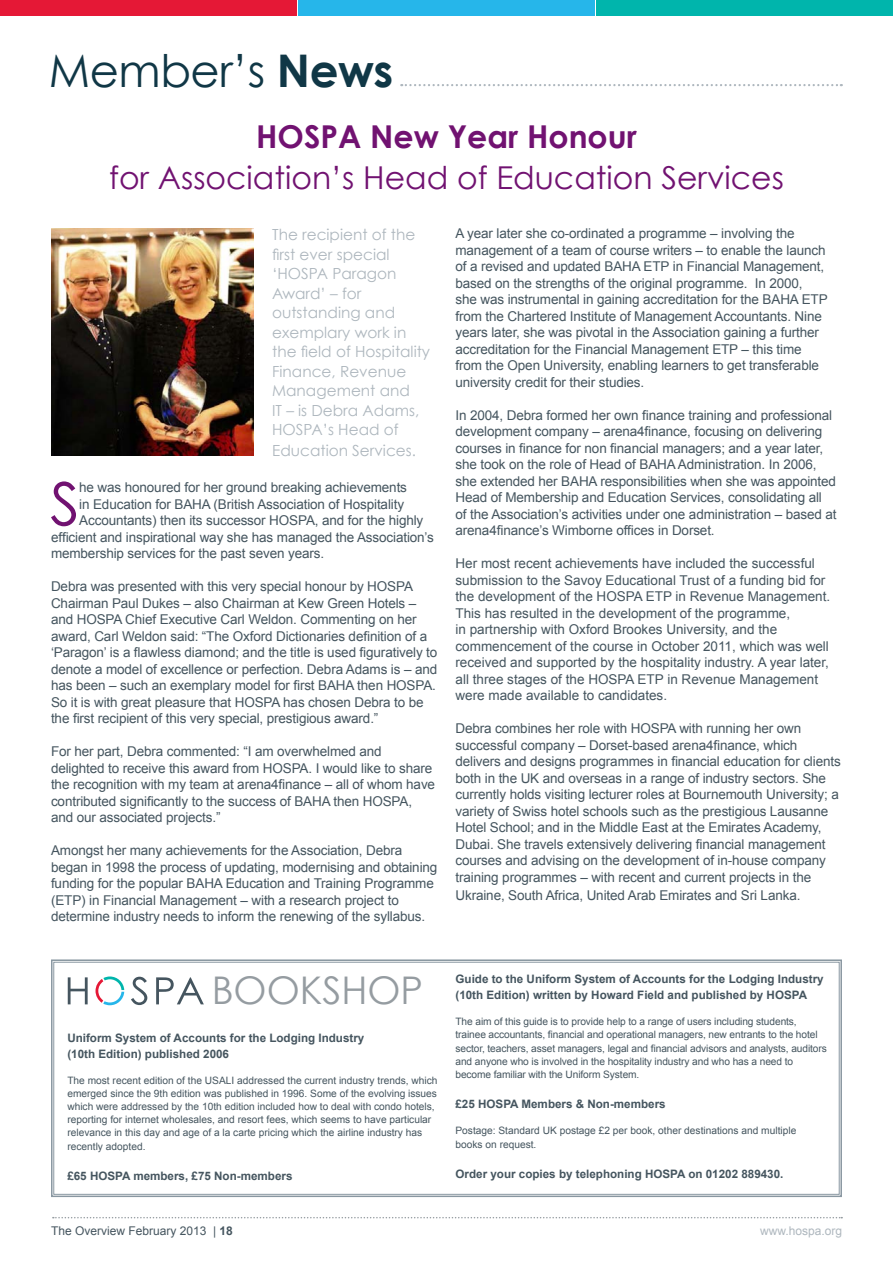
<style>
.page{position:relative;width:893px;height:1263px;background:#fff}
.page>*{position:absolute;margin:0;border:0;box-sizing:border-box;transform-origin:0 0}
.t1{font:59.4px "Century Gothic";color:#711271}
.t2{font:45px "Century Gothic";letter-spacing:-.01em;color:#103746}
.t3{font:38.1px "Century Gothic";color:#959ca1}
.t4{font:31.5px "Century Gothic";color:#711271}
.t5{font:700 31.5px "Century Gothic";color:#711271}
.t6{font:15.3px/19.5px "Century Gothic";color:#aeb7be}
.t7{font:13.5px/16.5px "Arial";letter-spacing:-.01em;color:#45555f}
.t8{font:12px "Arial";color:#45555f}
.t9{font:12px "Arial";color:#aeb7be}
.t10{font:700 11.7px/16px "Arial";color:#45555f}
.t11{font:10.2px/13px "Arial";color:#45555f}
.s1{font-weight:700}
</style>
<div class="page">
<svg style="left:53px;top:1217px;width:789px;height:1px"></svg>
<div style="left:0;top:0;width:296px;height:16px;background:#e51836"></div>
<div style="left:298px;top:0;width:296px;height:16px;background:#26b6ea"></div>
<div style="left:597px;top:0;width:296px;height:16px;background:#00b5ac"></div>
<svg style="left:401px;top:84px;width:441px;height:2px"></svg>
<svg style="left:51px;top:959px;width:791px;height:238px"></svg>
<div style="left:54px;top:962px;width:785px;height:232px;border:1px solid #8997a1"></div>
<img style="left:51px;top:229px;width:202px;height:226px">
<p class="t2" style="left:49px;top:44px;width:346px">Member’s <span class="s1">News</span></p>
<p class="t5" style="left:256px;top:117px;width:382px">HOSPA New Year Honour</p>
<p class="t4" style="left:109px;top:158px;width:676px">for Association’s Head of Education Services</p>
<p class="t6" style="left:272px;top:225px;width:159px">The recipient of the first ever special ‘HOSPA Paragon<br>Award’ – for outstanding and exemplary work in the field of Hospitality<br>Finance, Revenue<br>Management and<br>IT – is Debra Adams,<br>HOSPA’s Head of</p>
<p class="t6" style="left:272px;top:441px;width:145px">Education Services.</p>
<p class="t7" style="left:455px;top:225px;width:374px">A year later she co-ordinated a programme – involving the management of a team of course writers – to enable the launch of a revised and updated BAHA ETP in Financial Management, based on the strengths of the original programme. In 2000,<br>she was instrumental in gaining accreditation for the BAHA ETP from the Chartered Institute of Management Accountants. Nine years later, she was pivotal in the Association gaining a further accreditation for the Financial Management ETP – this time from the Open University, enabling learners to get transferable university credit for their studies.</p>
<p class="t7" style="left:455px;top:407px;width:383px">In 2004, Debra formed her own finance training and professional development company – arena4finance, focusing on delivering courses in finance for non financial managers; and a year later, she took on the role of Head of BAHA Administration. In 2006, she extended her BAHA responsibilities when she was appointed Head of Membership and Education Services, consolidating all<br>of the Association’s activities under one administration – based at arena4finance’s Wimborne offices in Dorset.</p>
<p class="t7" style="left:455px;top:555px;width:376px">Her most recent achievements have included the successful submission to the Savoy Educational Trust of a funding bid for the development of the HOSPA ETP in Revenue Management.<br>This has resulted in the development of the programme,<br>in partnership with Oxford Brookes University, and the commencement of the course in October 2011, which was well received and supported by the hospitality industry. A year later, all three stages of the HOSPA ETP in Revenue Management were made available to candidates.</p>
<p class="t7" style="left:455px;top:720px;width:387px">Debra combines her role with HOSPA with running her own successful company – Dorset-based arena4finance, which delivers and designs programmes in financial education for clients both in the UK and overseas in a range of industry sectors. She currently holds visiting lecturer roles at Bournemouth University; a variety of Swiss hotel schools such as the prestigious Lausanne Hotel School; and in the Middle East at the Emirates Academy, Dubai. She travels extensively delivering financial management courses and advising on the development of in-house company training programmes – with recent and current projects in the</p>
<p class="t7" style="left:455px;top:887px;width:346px">Ukraine, South Africa, United Arab Emirates and Sri Lanka.</p>
<p class="t1" style="left:50px;top:467px;width:31px">S</p>
<p class="t7" style="left:79px;top:479px;width:329px">he was honoured for her ground breaking achievements</p>
<p class="t7" style="left:79px;top:496px;width:326px">in Education for BAHA (British Association of Hospitality</p>
<p class="t7" style="left:79px;top:512px;width:346px">Accountants) then its successor HOSPA, and for the highly</p>
<p class="t7" style="left:51px;top:529px;width:384px">efficient and inspirational way she has managed the Association’s</p>
<p class="t7" style="left:51px;top:545px;width:275px">membership services for the past seven years.</p>
<p class="t7" style="left:51px;top:578px;width:388px">Debra was presented with this very special honour by HOSPA Chairman Paul Dukes – also Chairman at Kew Green Hotels – and HOSPA Chief Executive Carl Weldon. Commenting on her award, Carl Weldon said: “The Oxford Dictionaries definition of a ‘Paragon’ is a flawless diamond; and the title is used figuratively to denote a model of excellence or perfection. Debra Adams is – and has been – such an exemplary model for first BAHA then HOSPA.<br>So it is with great pleasure that HOSPA has chosen Debra to be the first recipient of this very special, prestigious award.”</p>
<p class="t7" style="left:51px;top:743px;width:386px">For her part, Debra commented: “I am overwhelmed and delighted to receive this award from HOSPA. I would like to share the recognition with my team at arena4finance – all of whom have contributed significantly to the success of BAHA then HOSPA, and our associated projects.”</p>
<p class="t7" style="left:51px;top:842px;width:388px">Amongst her many achievements for the Association, Debra began in 1998 the process of updating, modernising and obtaining funding for the popular BAHA Education and Training Programme (ETP) in Financial Management – with a research project to determine industry needs to inform the renewing of the syllabus.</p>
<p class="t3" style="left:212px;top:967px;width:213px">BOOKSHOP</p>
<p class="t10" style="left:67px;top:1030px;width:299px">Uniform System of Accounts for the Lodging Industry</p>
<p class="t10" style="left:67px;top:1046px;width:163px">(10th Edition) published 2006</p>
<p class="t11" style="left:67px;top:1074px;width:372px">The most recent edition of the USALI addressed the current industry trends, which emerged since the 9th edition was published in 1996. Some of the evolving issues which were addressed by the 10th edition included how to deal with condo hotels, reporting for internet wholesales, and resort fees, which seems to have particular relevance in this day and age of a la carte pricing which the airline industry has recently adopted.</p>
<p class="t10" style="left:67px;top:1168px;width:227px">£65 HOSPA members, £75 Non-members</p>
<p class="t10" style="left:455px;top:971px;width:370px">Guide to the Uniform System of Accounts for the Lodging Industry (10th Edition) written by Howard Field and published by HOSPA</p>
<p class="t11" style="left:455px;top:1015px;width:373px">The aim of this guide is to provide help to a range of users including students, trainee accountants, financial and operational managers, new entrants to the hotel sector, teachers, asset managers, legal and financial advisors and analysts, auditors and anyone who is involved in the hospitality industry and who has a need to become familiar with the Uniform System.</p>
<p class="t10" style="left:455px;top:1096px;width:212px">£25 HOSPA Members &amp; Non-members</p>
<p class="t11" style="left:455px;top:1124px;width:342px">Postage: Standard UK postage £2 per book, other destinations and multiple</p>
<p class="t11" style="left:455px;top:1137px;width:82px">books on request.</p>
<p class="t10" style="left:455px;top:1166px;width:329px">Order your copies by telephoning HOSPA on 01202 889430.</p>
<p class="t8" style="left:51px;top:1223px;width:183px">The Overview February 2013 | <span class="s1">18</span></p>
<p class="t9" style="left:760px;top:1223px;width:84px">www.hospa.org</p>
</div>
